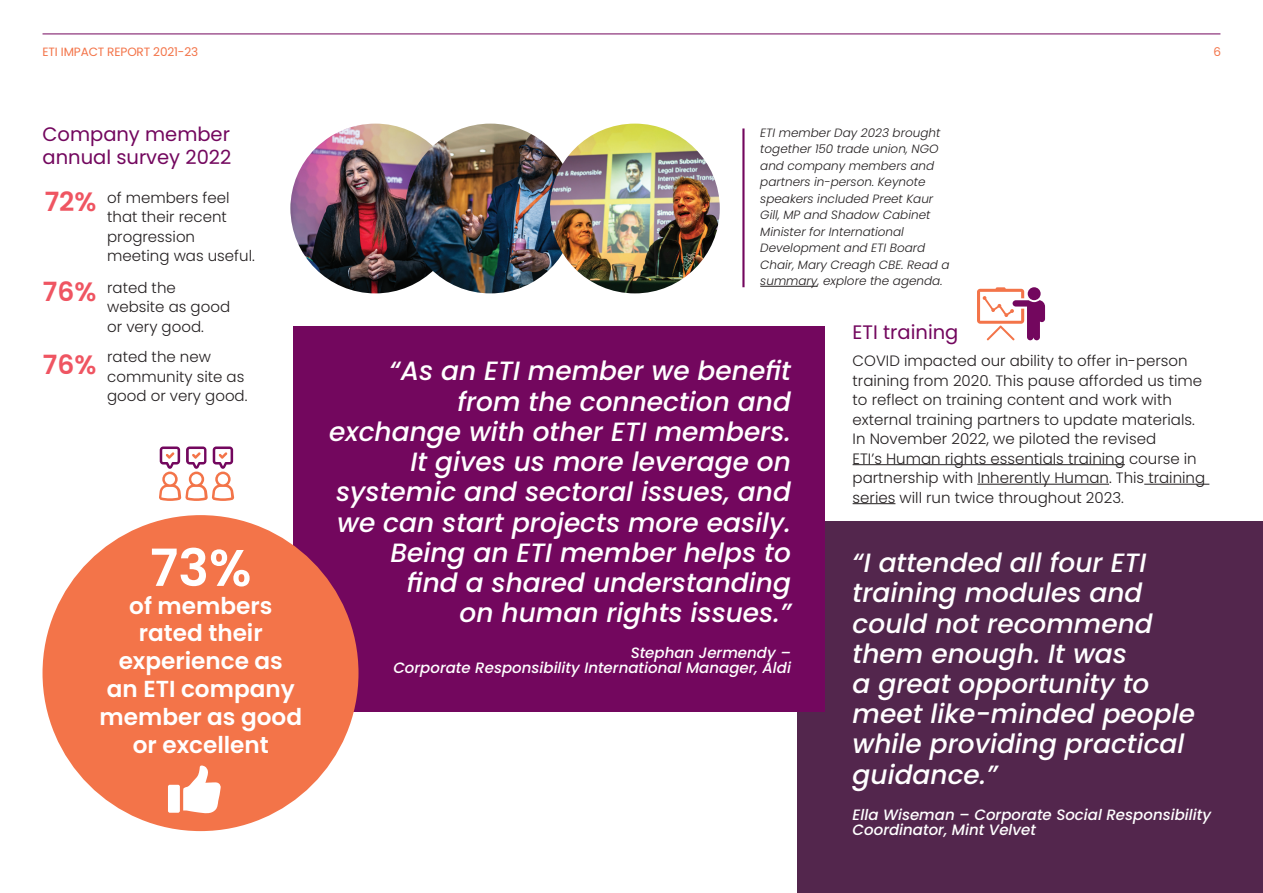
<style>
.page{position:relative;width:1263px;height:893px;background:#fff}
.page>*{position:absolute;margin:0;border:0;box-sizing:border-box;transform-origin:0 0}
.t1{font:600 51.3px "Poppins";color:#fff}
.t2{font:600 26.55px "Poppins";color:#ef5562}
.t3{font:italic 500 26.4px/30.3px "Poppins";color:#fff}
.t4{font:600 23.1px/27.8px "Poppins";color:#fff;text-align:center}
.t5{font:19.5px/22.5px "Poppins";color:#73075e}
.t6{font:300 15px/19.5px "Poppins";color:#231f20}
.t7{font:italic 500 15px/15px "Poppins";color:#fff}
.t8{font:italic 300 12px/16.5px "Poppins";color:#231f20}
.t9{font:12px "Poppins";letter-spacing:-.01em;color:#f37449}
</style>
<div class="page">
<hr style="left:43px;top:33px;width:1177px;height:1px;background:#73075e">
<div style="left:797px;top:522px;width:466px;height:371px;background:#53264d"></div>
<img style="left:290px;top:124px;width:170px;height:169px;border-radius:85px">
<img style="left:405px;top:124px;width:170px;height:169px;border-radius:85px">
<img style="left:550px;top:124px;width:170px;height:169px;border-radius:85px">
<hr style="left:760px;top:286px;width:57px;height:1px;background:#231f20">
<hr style="left:853px;top:464px;width:272px;height:1px;background:#231f20">
<hr style="left:977px;top:484px;width:132px;height:1px;background:#231f20">
<hr style="left:1144px;top:484px;width:65px;height:1px;background:#231f20">
<hr style="left:853px;top:503px;width:42px;height:1px;background:#231f20">
<div style="left:293px;top:326px;width:532px;height:386px;background:#73075e"></div>
<hr style="left:742px;top:128px;width:2px;height:159px;background:#73075e">
<svg style="left:159px;top:446px;width:75px;height:55px"></svg>
<svg style="left:977px;top:287px;width:68px;height:53px"></svg>
<div style="left:43px;top:515px;width:315px;height:316px;background:#f37449;border-radius:50%"></div>
<svg style="left:183px;top:765px;width:38px;height:49px"></svg>
<div style="left:168px;top:785px;width:12px;height:28px;background:#fff;border-radius:2px"></div>
<p class="t9" style="left:43px;top:45px;width:157px">ETI Impact report 2021-23</p>
<p class="t9" style="left:1213px;top:45px;width:9px">6</p>
<h3 class="t5" style="left:43px;top:123px;width:190px">Company member annual survey 2022</h3>
<h2 class="t2" style="left:45px;top:186px;width:53px">72%</h2>
<h2 class="t2" style="left:43px;top:276px;width:55px">76%</h2>
<h2 class="t2" style="left:43px;top:350px;width:55px">76%</h2>
<p class="t6" style="left:107px;top:188px;width:149px">of members feel that their recent progression meeting was useful.</p>
<p class="t6" style="left:107px;top:278px;width:124px">rated the website as good or very good.</p>
<p class="t6" style="left:107px;top:347px;width:142px">rated the new community site as good or very good.</p>
<h1 class="t1" style="left:150px;top:538px;width:103px">73%</h1>
<h3 class="t4" style="left:100px;top:592px;width:204px">of members rated their experience as<br>an ETI company member as good or excellent</h3>
<p class="t8" style="left:760px;top:124px;width:191px">ETI member Day 2023 brought together 150 trade union, NGO and company members and partners in-person. Keynote speakers included Preet Kaur<br>Gill, MP and Shadow Cabinet<br>Minister for International<br>Development and ETI Board<br>Chair, Mary Creagh CBE. Read a summary, explore the agenda.</p>
<h3 class="t5" style="left:853px;top:321px;width:107px">ETI training</h3>
<p class="t6" style="left:853px;top:351px;width:354px">COVID impacted our ability to offer in-person training from 2020. This pause afforded us time to reflect on training content and work with external training partners to update materials.<br>In November 2022, we piloted the revised<br>ETI’s Human rights essentials training course in partnership with Inherently Human. This training series will run twice throughout 2023.</p>
<p class="t3" style="left:329px;top:356px;width:463px;text-align:right">“As an ETI member we benefit from the connection and exchange with other ETI members.<br>It gives us more leverage on systemic and sectoral issues, and we can start projects more easily.<br>Being an ETI member helps to<br>find a shared understanding<br>on human rights issues.”</p>
<p class="t7" style="left:393px;top:646px;width:399px;text-align:right">Stephan Jermendy –<br>Corporate Responsibility International Manager, Aldi</p>
<h3 class="t3" style="left:853px;top:548px;width:344px">“I attended all four ETI training modules and could not recommend them enough. It was<br>a great opportunity to meet like-minded people while providing practical guidance.”</h3>
<p class="t7" style="left:853px;top:807px;width:360px">Ella Wiseman – Corporate Social Responsibility<br>Coordinator, Mint Velvet</p>
</div>
